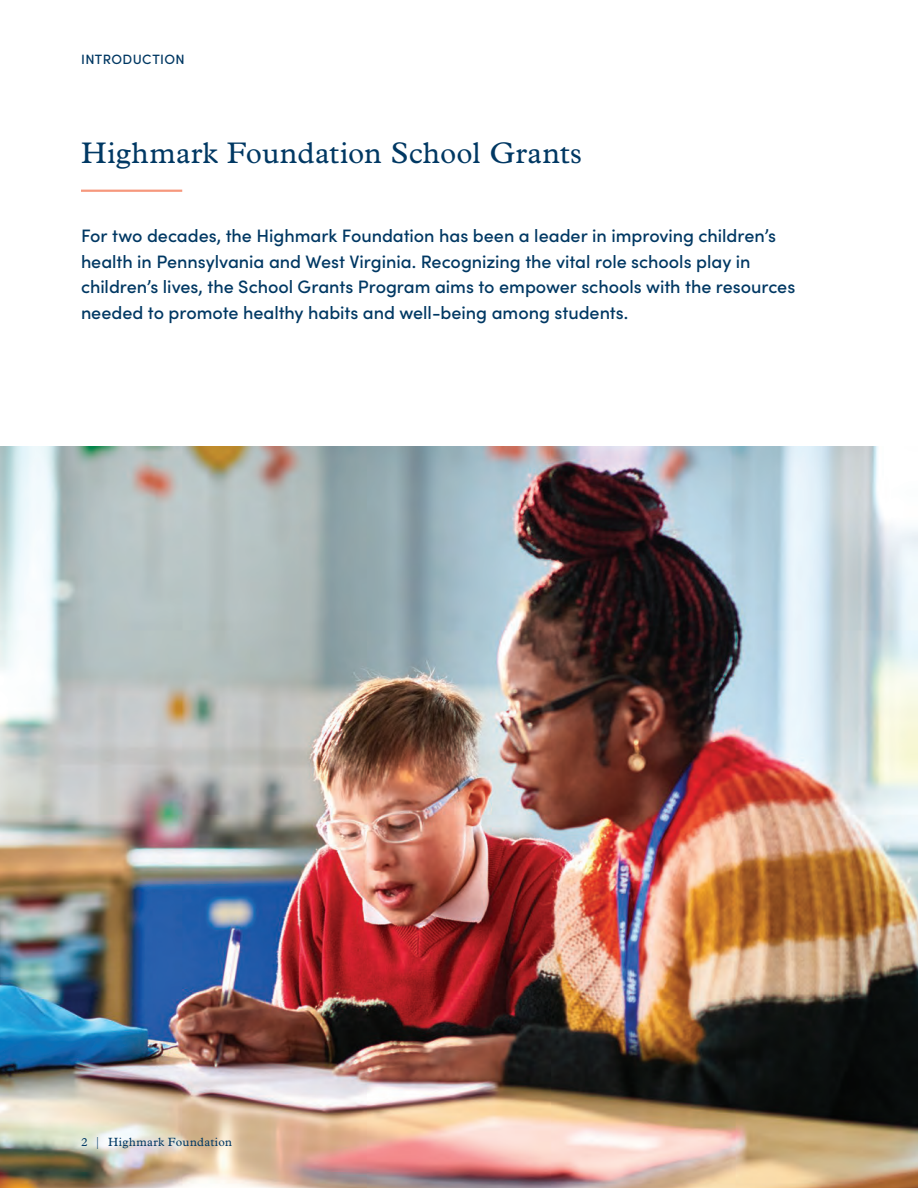
<style>
.page{position:relative;width:918px;height:1188px;background:#fff}
.page>*{position:absolute;margin:0;border:0;box-sizing:border-box;transform-origin:0 0}
.H1__coral{font:30px "Plantin MT Pro";letter-spacing:.01em;color:#003863}
.Intro_Copy{font:500 18px/25.5px "Sofia Pro";letter-spacing:-.005em;color:#003863}
.t1{font:500 13.5px "Sofia Pro";letter-spacing:.03em;color:#003863}
.t2{font:12px "Plantin MT Pro";letter-spacing:.03em;color:#003863}
</style>
<div class="page">
<hr style="left:81px;top:190px;width:101px;height:2px;background:#f6987d">
<img style="left:0;top:446px;width:918px;height:742px">
<p class="t1" style="left:81px;top:49px;width:105px">Introduction</p>
<p class="H1__coral" style="left:81px;top:135px;width:503px">Highmark Foundation School Grants</p>
<p class="Intro_Copy" style="left:81px;top:222px;width:716px">For two decades, the Highmark Foundation has been a leader in improving children’s health in Pennsylvania and West Virginia. Recognizing the vital role schools play in children’s lives, the School Grants Program aims to empower schools with the resources needed to promote healthy habits and well-being among students.</p>
<p class="t2" style="left:81px;top:1135px;width:153px">2 | Highmark Foundation</p>
</div>
